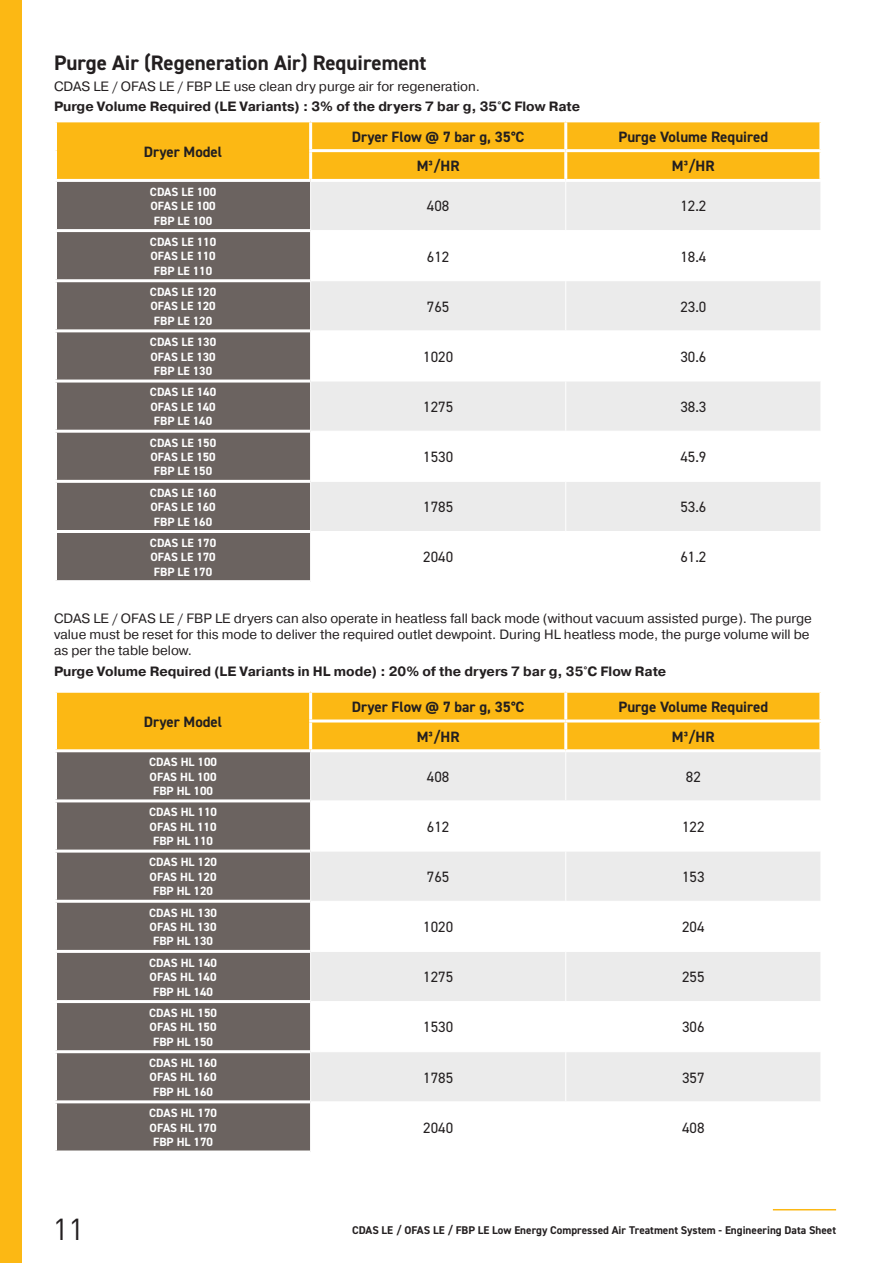
<style>
.page{position:relative;width:893px;height:1263px;background:#fff}
.page>*{position:absolute;margin:0;border:0;box-sizing:border-box;transform-origin:0 0}
.t1{font:30px "DINOT";color:#231f20}
.t2{font:700 21px "DIN2014";color:#231f20}
.t3{font:700 15px "DIN2014";color:#231f20}
.t4{font:15px "DIN2014";color:#231f20}
.t5{font:13.5px/16.2px "Pragmatica";color:#231f20}
.t6{font:700 13.5px "Pragmatica";color:#231f20}
.t7{font:700 12px/14.4px "DIN2014";color:#fff;text-align:justify}
.t8{font:700 11.25px "DIN2014";color:#231f20}
</style>
<div class="page">
<hr style="left:892px;top:0;width:1px;height:1263px;background:#fcb814">
<div style="left:0;top:0;width:21px;height:1263px;background:#fcb814"></div>
<hr style="left:773px;top:1209px;width:63px;height:1px;background:#fcb814">
<div style="left:57px;top:122px;width:762px;height:57px;background:#fcb814"></div>
<div style="left:57px;top:182px;width:253px;height:398px;background:#6b6360"></div>
<div style="left:311px;top:182px;width:509px;height:48px;background:#ebebeb"></div>
<svg style="left:311px;top:281px;width:509px;height:250px;fill:#ebebeb"></svg>
<hr style="left:309px;top:122px;width:3px;height:27px;background:#fff">
<hr style="left:564px;top:122px;width:3px;height:27px;background:#fff">
<hr style="left:309px;top:149px;width:257px;height:3px;background:#fff">
<hr style="left:309px;top:152px;width:3px;height:27px;background:#fff">
<hr style="left:566px;top:149px;width:256px;height:3px;background:#fff">
<hr style="left:564px;top:152px;width:3px;height:27px;background:#fff">
<hr style="left:54px;top:229px;width:256px;height:3px;background:#fff">
<hr style="left:54px;top:279px;width:256px;height:3px;background:#fff">
<hr style="left:54px;top:329px;width:256px;height:3px;background:#fff">
<hr style="left:54px;top:379px;width:256px;height:3px;background:#fff">
<hr style="left:54px;top:430px;width:256px;height:3px;background:#fff">
<hr style="left:54px;top:480px;width:256px;height:3px;background:#fff">
<hr style="left:54px;top:530px;width:256px;height:3px;background:#fff">
<hr style="left:565px;top:182px;width:1px;height:48px;background:#fff">
<hr style="left:565px;top:281px;width:1px;height:49px;background:#fff">
<hr style="left:310px;top:330px;width:256px;height:1px;background:#fff">
<hr style="left:566px;top:330px;width:255px;height:1px;background:#fff">
<hr style="left:565px;top:331px;width:1px;height:50px;background:#fff">
<hr style="left:310px;top:381px;width:256px;height:1px;background:#fff">
<hr style="left:566px;top:381px;width:255px;height:1px;background:#fff">
<hr style="left:565px;top:381px;width:1px;height:50px;background:#fff">
<hr style="left:310px;top:431px;width:256px;height:1px;background:#fff">
<hr style="left:566px;top:431px;width:255px;height:1px;background:#fff">
<hr style="left:565px;top:432px;width:1px;height:49px;background:#fff">
<hr style="left:310px;top:481px;width:256px;height:1px;background:#fff">
<hr style="left:566px;top:481px;width:255px;height:1px;background:#fff">
<hr style="left:565px;top:482px;width:1px;height:49px;background:#fff">
<div style="left:57px;top:693px;width:762px;height:56px;background:#fcb814"></div>
<div style="left:57px;top:752px;width:253px;height:398px;background:#6b6360"></div>
<div style="left:311px;top:752px;width:509px;height:48px;background:#ebebeb"></div>
<svg style="left:311px;top:852px;width:509px;height:249px;fill:#ebebeb"></svg>
<hr style="left:309px;top:693px;width:3px;height:26px;background:#fff">
<hr style="left:564px;top:693px;width:3px;height:26px;background:#fff">
<hr style="left:309px;top:719px;width:257px;height:3px;background:#fff">
<hr style="left:309px;top:722px;width:3px;height:27px;background:#fff">
<hr style="left:566px;top:719px;width:256px;height:3px;background:#fff">
<hr style="left:564px;top:722px;width:3px;height:27px;background:#fff">
<hr style="left:54px;top:799px;width:256px;height:3px;background:#fff">
<hr style="left:54px;top:849px;width:256px;height:3px;background:#fff">
<hr style="left:54px;top:900px;width:256px;height:3px;background:#fff">
<hr style="left:54px;top:950px;width:256px;height:3px;background:#fff">
<hr style="left:54px;top:1000px;width:256px;height:3px;background:#fff">
<hr style="left:54px;top:1050px;width:256px;height:3px;background:#fff">
<hr style="left:54px;top:1100px;width:256px;height:3px;background:#fff">
<hr style="left:565px;top:752px;width:1px;height:48px;background:#fff">
<hr style="left:565px;top:851px;width:1px;height:50px;background:#fff">
<hr style="left:310px;top:901px;width:256px;height:1px;background:#fff">
<hr style="left:566px;top:901px;width:255px;height:1px;background:#fff">
<hr style="left:565px;top:902px;width:1px;height:49px;background:#fff">
<hr style="left:310px;top:951px;width:256px;height:1px;background:#fff">
<hr style="left:566px;top:951px;width:255px;height:1px;background:#fff">
<hr style="left:565px;top:952px;width:1px;height:49px;background:#fff">
<hr style="left:310px;top:1001px;width:256px;height:1px;background:#fff">
<hr style="left:566px;top:1001px;width:255px;height:1px;background:#fff">
<hr style="left:565px;top:1002px;width:1px;height:49px;background:#fff">
<hr style="left:310px;top:1051px;width:256px;height:1px;background:#fff">
<hr style="left:566px;top:1051px;width:255px;height:1px;background:#fff">
<hr style="left:565px;top:1052px;width:1px;height:49px;background:#fff">
<h2 class="t2" style="left:54px;top:49px;width:374px">Purge Air (Regeneration Air) Requirement</h2>
<p class="t5" style="left:54px;top:78px;width:427px">CDAS LE / OFAS LE / FBP LE use clean dry purge air for regeneration.</p>
<p class="t6" style="left:54px;top:98px;width:528px">Purge Volume Required (LE Variants) : 3% of the dryers 7 bar g, 35°C Flow Rate</p>
<p class="t3" style="left:144px;top:141px;width:80px">Dryer Model</p>
<p class="t7" style="left:150px;top:184px;width:68px">CDAS LE 100<br>OFAS LE 100<br>FBP LE 100</p>
<p class="t7" style="left:150px;top:234px;width:68px">CDAS LE 110<br>OFAS LE 110<br>FBP LE 110</p>
<p class="t7" style="left:150px;top:285px;width:68px">CDAS LE 120<br>OFAS LE 120<br>FBP LE 120</p>
<p class="t7" style="left:150px;top:335px;width:68px">CDAS LE 130<br>OFAS LE 130<br>FBP LE 130</p>
<p class="t7" style="left:150px;top:385px;width:68px">CDAS LE 140<br>OFAS LE 140<br>FBP LE 140</p>
<p class="t7" style="left:150px;top:435px;width:68px">CDAS LE 150<br>OFAS LE 150<br>FBP LE 150</p>
<p class="t7" style="left:150px;top:485px;width:68px">CDAS LE 160<br>OFAS LE 160<br>FBP LE 160</p>
<p class="t7" style="left:150px;top:535px;width:68px">CDAS LE 170<br>OFAS LE 170<br>FBP LE 170</p>
<p class="t3" style="left:352px;top:126px;width:174px">Dryer Flow @ 7 bar g, 35°C</p>
<p class="t3" style="left:618px;top:126px;width:151px">Purge Volume Required</p>
<p class="t3" style="left:417px;top:156px;width:44px">M³/HR</p>
<p class="t3" style="left:672px;top:156px;width:44px">M³/HR</p>
<p class="t4" style="left:427px;top:197px;width:24px">408</p>
<p class="t4" style="left:680px;top:197px;width:28px">12.2</p>
<p class="t4" style="left:427px;top:247px;width:24px">612</p>
<p class="t4" style="left:680px;top:247px;width:28px">18.4</p>
<p class="t4" style="left:427px;top:297px;width:24px">765</p>
<p class="t4" style="left:680px;top:297px;width:28px">23.0</p>
<p class="t4" style="left:423px;top:347px;width:31px">1020</p>
<p class="t4" style="left:680px;top:347px;width:28px">30.6</p>
<p class="t4" style="left:423px;top:397px;width:31px">1275</p>
<p class="t4" style="left:680px;top:397px;width:28px">38.3</p>
<p class="t4" style="left:423px;top:448px;width:31px">1530</p>
<p class="t4" style="left:680px;top:448px;width:28px">45.9</p>
<p class="t4" style="left:423px;top:498px;width:31px">1785</p>
<p class="t4" style="left:680px;top:498px;width:28px">53.6</p>
<p class="t4" style="left:423px;top:548px;width:31px">2040</p>
<p class="t4" style="left:680px;top:548px;width:28px">61.2</p>
<p class="t5" style="left:54px;top:610px;width:759px">CDAS LE / OFAS LE / FBP LE dryers can also operate in heatless fall back mode (without vacuum assisted purge). The purge value must be reset for this mode to deliver the required outlet dewpoint. During HL heatless mode, the purge volume will be as per the table below.</p>
<p class="t6" style="left:54px;top:662px;width:614px">Purge Volume Required (LE Variants in HL mode) : 20% of the dryers 7 bar g, 35°C Flow Rate</p>
<p class="t3" style="left:144px;top:712px;width:80px">Dryer Model</p>
<p class="t3" style="left:352px;top:697px;width:174px">Dryer Flow @ 7 bar g, 35°C</p>
<p class="t3" style="left:618px;top:697px;width:151px">Purge Volume Required</p>
<p class="t3" style="left:417px;top:727px;width:44px">M³/HR</p>
<p class="t3" style="left:672px;top:727px;width:44px">M³/HR</p>
<p class="t7" style="left:149px;top:755px;width:69px">CDAS HL 100<br>OFAS HL 100<br>FBP HL 100</p>
<p class="t7" style="left:149px;top:805px;width:69px">CDAS HL 110<br>OFAS HL 110<br>FBP HL 110</p>
<p class="t7" style="left:149px;top:855px;width:69px">CDAS HL 120<br>OFAS HL 120<br>FBP HL 120</p>
<p class="t7" style="left:149px;top:905px;width:69px">CDAS HL 130<br>OFAS HL 130<br>FBP HL 130</p>
<p class="t7" style="left:149px;top:955px;width:69px">CDAS HL 140<br>OFAS HL 140<br>FBP HL 140</p>
<p class="t7" style="left:149px;top:1005px;width:69px">CDAS HL 150<br>OFAS HL 150<br>FBP HL 150</p>
<p class="t7" style="left:149px;top:1055px;width:69px">CDAS HL 160<br>OFAS HL 160<br>FBP HL 160</p>
<p class="t7" style="left:149px;top:1106px;width:69px">CDAS HL 170<br>OFAS HL 170<br>FBP HL 170</p>
<p class="t4" style="left:427px;top:767px;width:24px">408</p>
<p class="t4" style="left:686px;top:767px;width:16px">82</p>
<p class="t4" style="left:427px;top:817px;width:24px">612</p>
<p class="t4" style="left:682px;top:817px;width:24px">122</p>
<p class="t4" style="left:427px;top:867px;width:24px">765</p>
<p class="t4" style="left:682px;top:867px;width:24px">153</p>
<p class="t4" style="left:423px;top:918px;width:31px">1020</p>
<p class="t4" style="left:682px;top:918px;width:24px">204</p>
<p class="t4" style="left:423px;top:968px;width:31px">1275</p>
<p class="t4" style="left:682px;top:968px;width:24px">255</p>
<p class="t4" style="left:423px;top:1018px;width:31px">1530</p>
<p class="t4" style="left:682px;top:1018px;width:24px">306</p>
<p class="t4" style="left:423px;top:1068px;width:31px">1785</p>
<p class="t4" style="left:682px;top:1068px;width:24px">357</p>
<p class="t4" style="left:423px;top:1118px;width:31px">2040</p>
<p class="t4" style="left:682px;top:1118px;width:24px">408</p>
<h1 class="t1" style="left:53px;top:1208px;width:33px">11</h1>
<p class="t8" style="left:352px;top:1222px;width:486px">CDAS LE / OFAS LE / FBP LE Low Energy Compressed Air Treatment System - Engineering Data Sheet</p>
</div>
